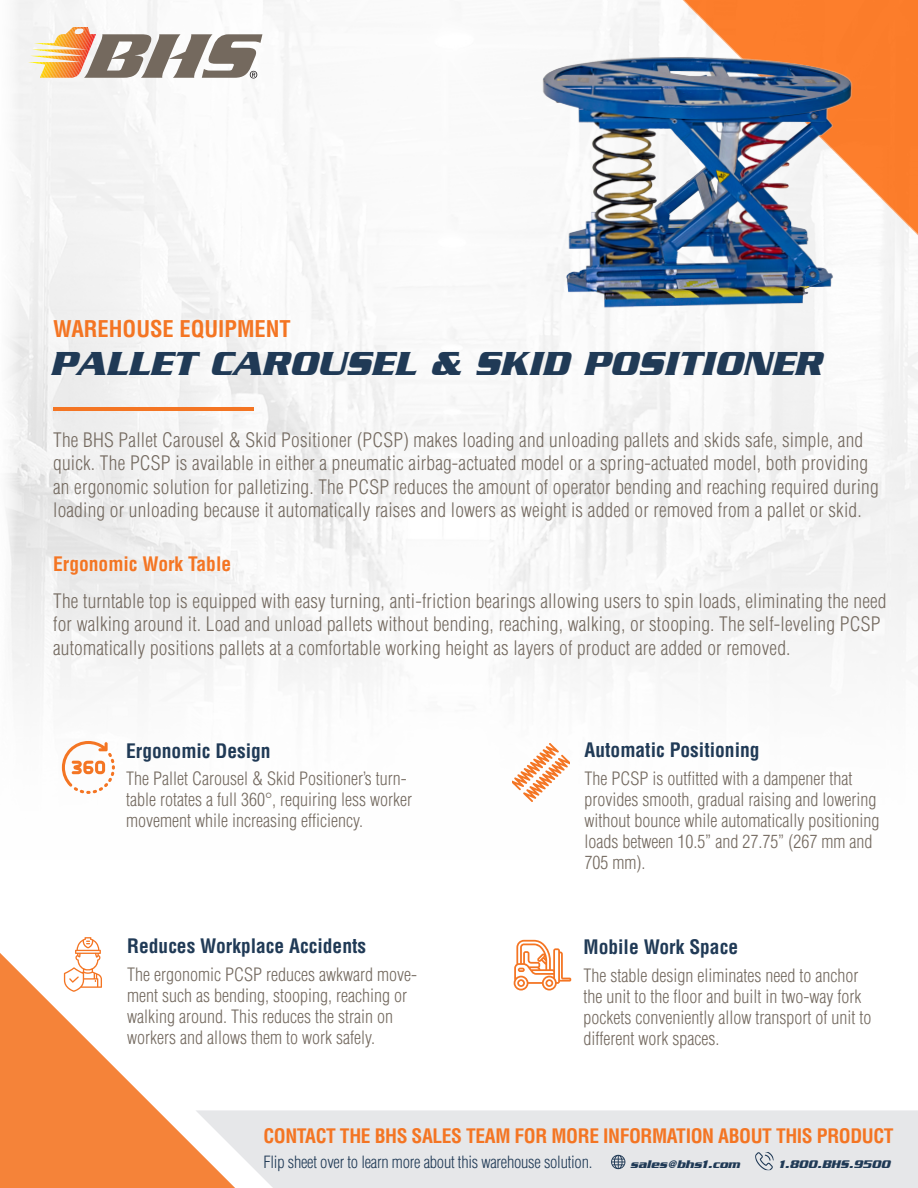
<style>
.page{position:relative;width:918px;height:1188px;background:#fff}
.page>*{position:absolute;margin:0;border:0;box-sizing:border-box;transform-origin:0 0}
.t1{font:italic 700 36px "Serpentine Std";color:#203a56}
.t2{font:700 condensed 22.5px "Helvetica LT Std";color:#f47523}
.t3{font:300 condensed 19.5px/23.4px "Helvetica LT Std";letter-spacing:.01em;color:#746a60}
.t4{font:700 condensed 19.5px "Helvetica LT Std";color:#203a56}
.t5{font:700 condensed 19.5px "Helvetica LT Std";letter-spacing:-.02em;color:#f47523}
.t6{font:700 condensed 19.5px "Helvetica LT Std";color:#f47523}
.t7{font:300 condensed 18px/21px "Helvetica LT Std";color:#746a60}
.t8{font:300 condensed 16.5px "Helvetica LT Std";letter-spacing:-.015em;color:#203a56}
.t9{font:italic 700 12px "Serpentine Std";color:#203a56}
</style>
<div class="page">
<img style="left:6px;top:0;width:912px;height:770px">
<svg style="left:28px;top:27px;width:234px;height:51px"></svg>
<svg style="left:669px;top:0;width:249px;height:247px;fill:#fc7d2b"></svg>
<svg style="left:0;top:953px;width:195px;height:235px;fill:#f58339"></svg>
<div style="left:195px;top:1110px;width:723px;height:78px;background:#e6e7e9"></div>
<hr style="left:53px;top:407px;width:201px;height:4px;background:#f47523">
<svg style="left:755px;top:1152px;width:19px;height:19px"></svg>
<svg style="left:610px;top:1155px;width:17px;height:14px"></svg>
<img style="left:532px;top:45px;width:324px;height:272px">
<svg style="left:62px;top:741px;width:53px;height:53px"></svg>
<svg style="left:56px;top:937px;width:54px;height:55px"></svg>
<svg style="left:505px;top:737px;width:72px;height:65px"></svg>
<svg style="left:513px;top:939px;width:59px;height:52px"></svg>
<p class="t2" style="left:53px;top:314px;width:239px">WAREHOUSE EQUIPMENT</p>
<p class="t1" style="left:50px;top:343px;width:773px">PALLET CAROUSEL &amp; SKID POSITIONER</p>
<p class="t3" style="left:53px;top:428px;width:827px">The BHS Pallet Carousel &amp; Skid Positioner (PCSP) makes loading and unloading pallets and skids safe, simple, and quick. The PCSP is available in either a pneumatic airbag-actuated model or a spring-actuated model, both providing an ergonomic solution for palletizing. The PCSP reduces the amount of operator bending and reaching required during loading or unloading because it automatically raises and lowers as weight is added or removed from a pallet or skid.</p>
<p class="t6" style="left:53px;top:552px;width:180px">Ergonomic Work Table</p>
<p class="t3" style="left:53px;top:589px;width:835px">The turntable top is equipped with easy turning, anti-friction bearings allowing users to spin loads, eliminating the need for walking around it. Load and unload pallets without bending, reaching, walking, or stooping. The self-leveling PCSP automatically positions pallets at a comfortable working height as layers of product are added or removed.</p>
<p class="t4" style="left:126px;top:738px;width:146px">Ergonomic Design</p>
<p class="t7" style="left:126px;top:768px;width:288px">The Pallet Carousel &amp; Skid Positioner’s turn&shy;table rotates a full 360°, requiring less worker movement while increasing efficiency.</p>
<p class="t4" style="left:127px;top:934px;width:241px">Reduces Workplace Accidents</p>
<p class="t7" style="left:127px;top:964px;width:291px">The ergonomic PCSP reduces awkward move&shy;ment such as bending, stooping, reaching or walking around. This reduces the strain on workers and allows them to work safely.</p>
<p class="t4" style="left:585px;top:738px;width:176px">Automatic Positioning</p>
<p class="t7" style="left:585px;top:768px;width:296px">The PCSP is outfitted with a dampener that provides smooth, gradual raising and lowering without bounce while automatically positioning loads between 10.5” and 27.75” (267 mm and 705 mm).</p>
<p class="t4" style="left:584px;top:935px;width:156px">Mobile Work Space</p>
<p class="t7" style="left:584px;top:965px;width:289px">The stable design eliminates need to anchor the unit to the floor and built in two-way fork pockets conveniently allow transport of unit to different work spaces.</p>
<p class="t5" style="left:263px;top:1123px;width:632px">CONTACT THE BHS SALES TEAM FOR MORE INFORMATION ABOUT THIS PRODUCT</p>
<p class="t8" style="left:263px;top:1152px;width:330px">Flip sheet over to learn more about this warehouse solution.</p>
<p class="t9" style="left:630px;top:1158px;width:111px">sales@bhs1.com</p>
<p class="t9" style="left:779px;top:1157px;width:113px">1.800.BHS.9500</p>
</div>
